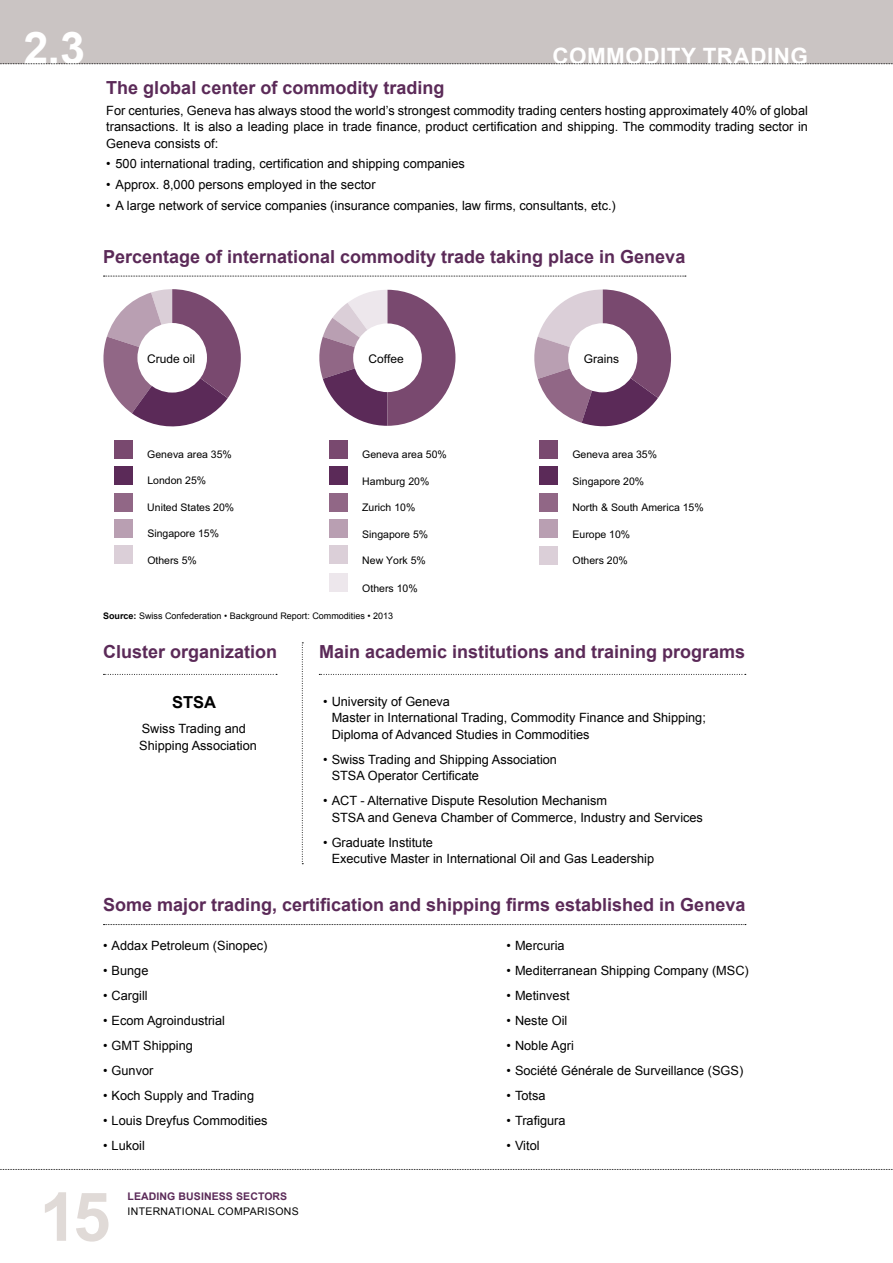
<style>
.page{position:relative;width:893px;height:1263px;background:#fff}
.page>*{position:absolute;margin:0;border:0;box-sizing:border-box;transform-origin:0 0}
.t1{font:700 67.5px "Arial";color:#e0dad7}
.t2{font:700 45px "Arial";color:#fff}
.t3{font:700 22.5px "Arial";letter-spacing:.02em;color:#fff}
.t4{font:700 18px "Arial";color:#5b2a58}
.t5{font:700 16.5px "Arial";color:#000}
.t6{font:12.75px/16.5px "Arial";color:#000}
.t7{font:12px "Arial";color:#000}
.t8{font:10.5px "Arial";color:#000}
.t9{font:10.5px "Arial";letter-spacing:.03em;color:#000}
.t10{font:700 10.5px "Arial";letter-spacing:.01em;color:#5b2a58}
.t11{font:9px "Arial";color:#000}
.s1{font-weight:700}
</style>
<div class="page">
<div style="left:0;top:0;width:893px;height:64px;background:#cac4c3"></div>
<svg style="left:103px;top:674px;width:174px;height:1px"></svg>
<svg style="left:319px;top:674px;width:427px;height:1px"></svg>
<svg style="left:0;top:63px;width:893px;height:1px"></svg>
<svg style="left:0;top:1169px;width:893px;height:1px"></svg>
<svg style="left:103px;top:924px;width:643px;height:1px"></svg>
<svg style="left:103px;top:276px;width:583px;height:1px"></svg>
<svg style="left:534px;top:289px;width:137px;height:138px"></svg>
<svg style="left:319px;top:290px;width:136px;height:136px"></svg>
<svg style="left:103px;top:289px;width:138px;height:138px"></svg>
<div style="left:114px;top:546px;width:19px;height:18px;background:#dbcfd8"></div>
<div style="left:114px;top:519px;width:19px;height:19px;background:#b99fb2"></div>
<div style="left:114px;top:466px;width:19px;height:19px;background:#5b2a58"></div>
<div style="left:114px;top:493px;width:19px;height:18px;background:#916786"></div>
<div style="left:114px;top:440px;width:19px;height:18px;background:#79496f"></div>
<div style="left:329px;top:546px;width:19px;height:18px;background:#dbcfd8"></div>
<div style="left:329px;top:519px;width:19px;height:19px;background:#b99fb2"></div>
<div style="left:329px;top:573px;width:19px;height:19px;background:#ede7ec"></div>
<div style="left:329px;top:466px;width:19px;height:19px;background:#5b2a58"></div>
<div style="left:329px;top:493px;width:19px;height:18px;background:#916786"></div>
<div style="left:329px;top:440px;width:19px;height:18px;background:#79496f"></div>
<div style="left:540px;top:546px;width:18px;height:18px;background:#dbcfd8"></div>
<div style="left:540px;top:519px;width:18px;height:19px;background:#b99fb2"></div>
<div style="left:540px;top:466px;width:18px;height:19px;background:#5b2a58"></div>
<div style="left:540px;top:493px;width:18px;height:18px;background:#916786"></div>
<div style="left:540px;top:440px;width:18px;height:18px;background:#79496f"></div>
<div style="left:137px;top:323px;width:70px;height:70px;background:#fff;border-radius:50%"></div>
<div style="left:353px;top:323px;width:69px;height:69px;background:#fff;border-radius:50%"></div>
<div style="left:568px;top:323px;width:69px;height:69px;background:#fff;border-radius:50%"></div>
<svg style="left:302px;top:642px;width:1px;height:222px"></svg>
<h2 class="t2" style="left:23px;top:18px;width:63px">2.3</h2>
<h3 class="t3" style="left:552px;top:41px;width:257px">COMMODITY TRADING</h3>
<h3 class="t4" style="left:106px;top:76px;width:340px">The global center of commodity trading</h3>
<p class="t6" style="left:106px;top:102px;width:703px;text-align:justify">For centuries, Geneva has always stood the world’s strongest commodity trading centers hosting approximately 40% of global transactions. It is also a leading place in trade finance, product certification and shipping. The commodity trading sector in Geneva consists of:</p>
<p class="t6" style="left:106px;top:156px;width:360px">• 500 international trading, certification and shipping companies</p>
<p class="t6" style="left:106px;top:177px;width:271px">• Approx. 8,000 persons employed in the sector</p>
<p class="t6" style="left:106px;top:197px;width:511px">• A large network of service companies (insurance companies, law firms, consultants, etc.)</p>
<h3 class="t4" style="left:103px;top:245px;width:584px">Percentage of international commodity trade taking place in Geneva</h3>
<p class="t7" style="left:147px;top:351px;width:50px">Crude oil</p>
<p class="t7" style="left:369px;top:351px;width:37px">Coffee</p>
<p class="t7" style="left:584px;top:351px;width:37px">Grains</p>
<p class="t8" style="left:147px;top:447px;width:86px">Geneva area 35%</p>
<p class="t8" style="left:362px;top:448px;width:86px">Geneva area 50%</p>
<p class="t8" style="left:572px;top:448px;width:86px">Geneva area 35%</p>
<p class="t8" style="left:147px;top:474px;width:60px">London 25%</p>
<p class="t8" style="left:147px;top:501px;width:88px">United States 20%</p>
<p class="t8" style="left:362px;top:474px;width:69px">Hamburg 20%</p>
<p class="t8" style="left:362px;top:501px;width:55px">Zurich 10%</p>
<p class="t8" style="left:572px;top:474px;width:73px">Singapore 20%</p>
<p class="t8" style="left:572px;top:501px;width:133px">North &amp; South America 15%</p>
<p class="t8" style="left:147px;top:527px;width:73px">Singapore 15%</p>
<p class="t8" style="left:362px;top:527px;width:67px">Singapore 5%</p>
<p class="t8" style="left:572px;top:527px;width:59px">Europe 10%</p>
<p class="t8" style="left:147px;top:554px;width:51px">Others 5%</p>
<p class="t8" style="left:362px;top:554px;width:65px">New York 5%</p>
<p class="t8" style="left:572px;top:554px;width:57px">Others 20%</p>
<p class="t8" style="left:362px;top:581px;width:57px">Others 10%</p>
<p class="t11" style="left:103px;top:610px;width:291px"><span class="s1">Source:</span> Swiss Confederation • Background Report: Commodities • 2013</p>
<h3 class="t4" style="left:103px;top:640px;width:176px">Cluster organization</h3>
<h3 class="t4" style="left:319px;top:640px;width:428px">Main academic institutions and training programs</h3>
<p class="t6" style="left:332px;top:693px;width:376px;text-indent:-9px">• University of Geneva<br>Master in International Trading, Commodity Finance and Shipping;<br>Diploma of Advanced Studies in Commodities</p>
<p class="t6" style="left:332px;top:751px;width:227px;text-indent:-9px">• Swiss Trading and Shipping Association<br>STSA Operator Certificate</p>
<p class="t6" style="left:332px;top:792px;width:373px;text-indent:-9px">• ACT - Alternative Dispute Resolution Mechanism<br>STSA and Geneva Chamber of Commerce, Industry and Services</p>
<p class="t6" style="left:332px;top:834px;width:324px;text-indent:-9px">• Graduate Institute<br>Executive Master in International Oil and Gas Leadership</p>
<p class="t5" style="left:172px;top:691px;width:46px">STSA</p>
<p class="t6" style="left:139px;top:721px;width:119px">Swiss Trading and<br>Shipping Association</p>
<h3 class="t4" style="left:103px;top:893px;width:644px">Some major trading, certification and shipping firms established in Geneva</h3>
<p class="t6" style="left:103px;top:937px;width:166px">• Addax Petroleum (Sinopec)</p>
<p class="t6" style="left:103px;top:962px;width:47px">• Bunge</p>
<p class="t6" style="left:103px;top:987px;width:46px">• Cargill</p>
<p class="t6" style="left:103px;top:1012px;width:123px">• Ecom Agroindustrial</p>
<p class="t6" style="left:103px;top:1037px;width:91px">• GMT Shipping</p>
<p class="t6" style="left:103px;top:1062px;width:52px">• Gunvor</p>
<p class="t6" style="left:103px;top:1087px;width:152px">• Koch Supply and Trading</p>
<p class="t6" style="left:103px;top:1112px;width:166px">• Louis Dreyfus Commodities</p>
<p class="t6" style="left:103px;top:1137px;width:43px">• Lukoil</p>
<p class="t6" style="left:506px;top:937px;width:60px">• Mercuria</p>
<p class="t6" style="left:506px;top:962px;width:244px">• Mediterranean Shipping Company (MSC)</p>
<p class="t6" style="left:506px;top:987px;width:65px">• Metinvest</p>
<p class="t6" style="left:506px;top:1012px;width:62px">• Neste Oil</p>
<p class="t6" style="left:506px;top:1037px;width:69px">• Noble Agri</p>
<p class="t6" style="left:506px;top:1062px;width:238px">• Société Générale de Surveillance (SGS)</p>
<p class="t6" style="left:506px;top:1087px;width:40px">• Totsa</p>
<p class="t6" style="left:506px;top:1112px;width:61px">• Trafigura</p>
<p class="t6" style="left:506px;top:1137px;width:35px">• Vitol</p>
<h1 class="t1" style="left:40px;top:1172px;width:73px">15</h1>
<p class="t10" style="left:128px;top:1189px;width:161px">LEADING BUSINESS SECTORS</p>
<p class="t9" style="left:128px;top:1204px;width:173px">INTERNATIONAL COMPARISONS</p>
</div>
